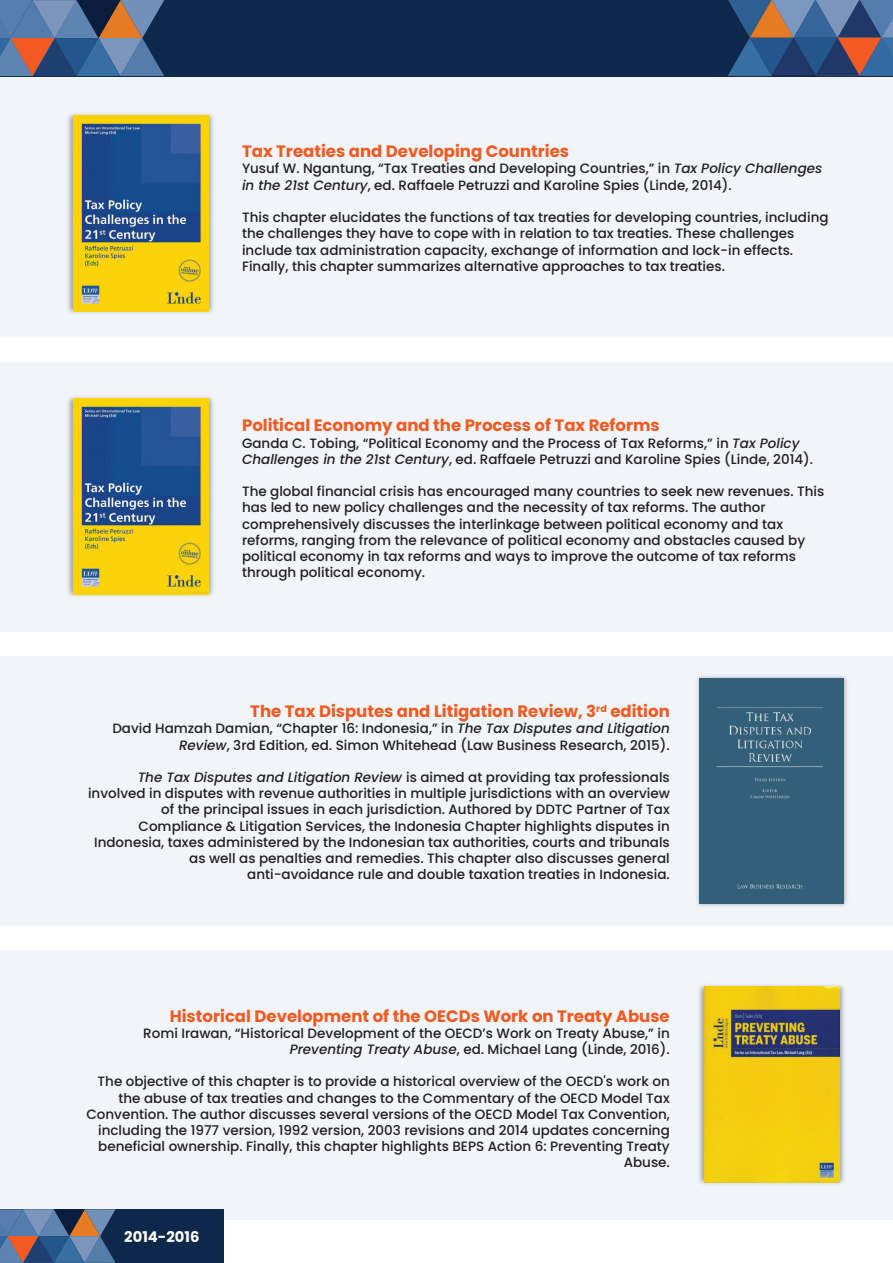
<style>
.page{position:relative;width:893px;height:1263px;background:#fff}
.page>*{position:absolute;margin:0;border:0;box-sizing:border-box;transform-origin:0 0}
.t1{font:700 16.5px "Poppins";color:#f25a21}
.t2{font:700 14.7px "Poppins";color:#fff}
.t3{font:500 13.5px/16.2px "Poppins";color:#231f20}
.s1{font-style:italic}
</style>
<div class="page">
<div style="left:0;top:67px;width:893px;height:270px;background:#f1f4f8"></div>
<div style="left:0;top:361px;width:893px;height:270px;background:#f1f4f8"></div>
<div style="left:0;top:656px;width:893px;height:270px;background:#f1f4f8"></div>
<div style="left:0;top:950px;width:893px;height:270px;background:#f1f4f8"></div>
<div style="left:1px;top:0;width:892px;height:76px;background:#0d284a"></div>
<svg style="left:728px;top:0;width:165px;height:77px;background:#4d5e7d"></svg>
<svg style="left:0;top:0;width:164px;height:76px;background:#626d86"></svg>
<div style="left:1px;top:1209px;width:223px;height:54px;background:#0d284a"></div>
<svg style="left:0;top:1209px;width:116px;height:54px;background:#5c6a87"></svg>
<img style="left:16px;top:62px;width:249px;height:251px">
<img style="left:74px;top:115px;width:135px;height:196px">
<img style="left:16px;top:361px;width:249px;height:271px">
<img style="left:74px;top:398px;width:135px;height:196px">
<img style="left:646px;top:631px;width:247px;height:275px">
<div style="left:700px;top:678px;width:144px;height:225px;background:#32607a"></div>
<img style="left:699px;top:985px;width:145px;height:199px">
<img style="left:704px;top:986px;width:135px;height:196px">
<p class="t1" style="left:242px;top:142px;width:329px">Tax Treaties and Developing Countries</p>
<p class="t3" style="left:242px;top:161px;width:582px">Yusuf W. Ngantung, “Tax Treaties and Developing Countries,” in <span class="s1">Tax Policy Challenges in the 21st Century</span>, ed. Raffaele Petruzzi and Karoline Spies (Linde, 2014).</p>
<p class="t3" style="left:242px;top:209px;width:588px">This chapter elucidates the functions of tax treaties for developing countries, including the challenges they have to cope with in relation to tax treaties. These challenges include tax administration capacity, exchange of information and lock-in effects.<br>Finally, this chapter summarizes alternative approaches to tax treaties.</p>
<p class="t1" style="left:242px;top:416px;width:419px">Political Economy and the Process of Tax Reforms</p>
<p class="t3" style="left:242px;top:435px;width:572px">Ganda C. Tobing, “Political Economy and the Process of Tax Reforms,” in <span class="s1">Tax Policy<br>Challenges in the 21st Century</span>, ed. Raffaele Petruzzi and Karoline Spies (Linde, 2014).</p>
<p class="t3" style="left:242px;top:483px;width:584px">The global financial crisis has encouraged many countries to seek new revenues. This has led to new policy challenges and the necessity of tax reforms. The author comprehensively discusses the interlinkage between political economy and tax reforms, ranging from the relevance of political economy and obstacles caused by political economy in tax reforms and ways to improve the outcome of tax reforms through political economy.</p>
<p class="t1" style="left:250px;top:702px;width:421px">The Tax Disputes and Litigation Review, 3<sup>rd</sup> edition</p>
<p class="t3" style="left:112px;top:721px;width:559px;text-align:right">David Hamzah Damian, “Chapter 16: Indonesia,” in <span class="s1">The Tax Disputes and Litigation<br>Review</span>, 3rd Edition, ed. Simon Whitehead (Law Business Research, 2015).</p>
<p class="t3" style="left:88px;top:769px;width:583px;text-align:right"><span class="s1">The Tax Disputes and Litigation Review</span> is aimed at providing tax professionals involved in disputes with revenue authorities in multiple jurisdictions with an overview of the principal issues in each jurisdiction. Authored by DDTC Partner of Tax Compliance &amp; Litigation Services, the Indonesia Chapter highlights disputes in Indonesia, taxes administered by the Indonesian tax authorities, courts and tribunals as well as penalties and remedies. This chapter also discusses general anti-avoidance rule and double taxation treaties in Indonesia.</p>
<p class="t1" style="left:170px;top:1006px;width:502px">Historical Development of the OECDs Work on Treaty Abuse</p>
<p class="t3" style="left:143px;top:1025px;width:528px;text-align:right">Romi Irawan, “Historical Development of the OECD’s Work on Treaty Abuse,” in<br><span class="s1">Preventing Treaty Abuse</span>, ed. Michael Lang (Linde, 2016).</p>
<p class="t3" style="left:87px;top:1073px;width:585px;text-align:right">The objective of this chapter is to provide a historical overview of the OECD's work on the abuse of tax treaties and changes to the Commentary of the OECD Model Tax Convention. The author discusses several versions of the OECD Model Tax Convention, including the 1977 version, 1992 version, 2003 revisions and 2014 updates concerning beneficial ownership. Finally, this chapter highlights BEPS Action 6: Preventing Treaty Abuse.</p>
<p class="t2" style="left:124px;top:1228px;width:77px">2014-2016</p>
</div>
